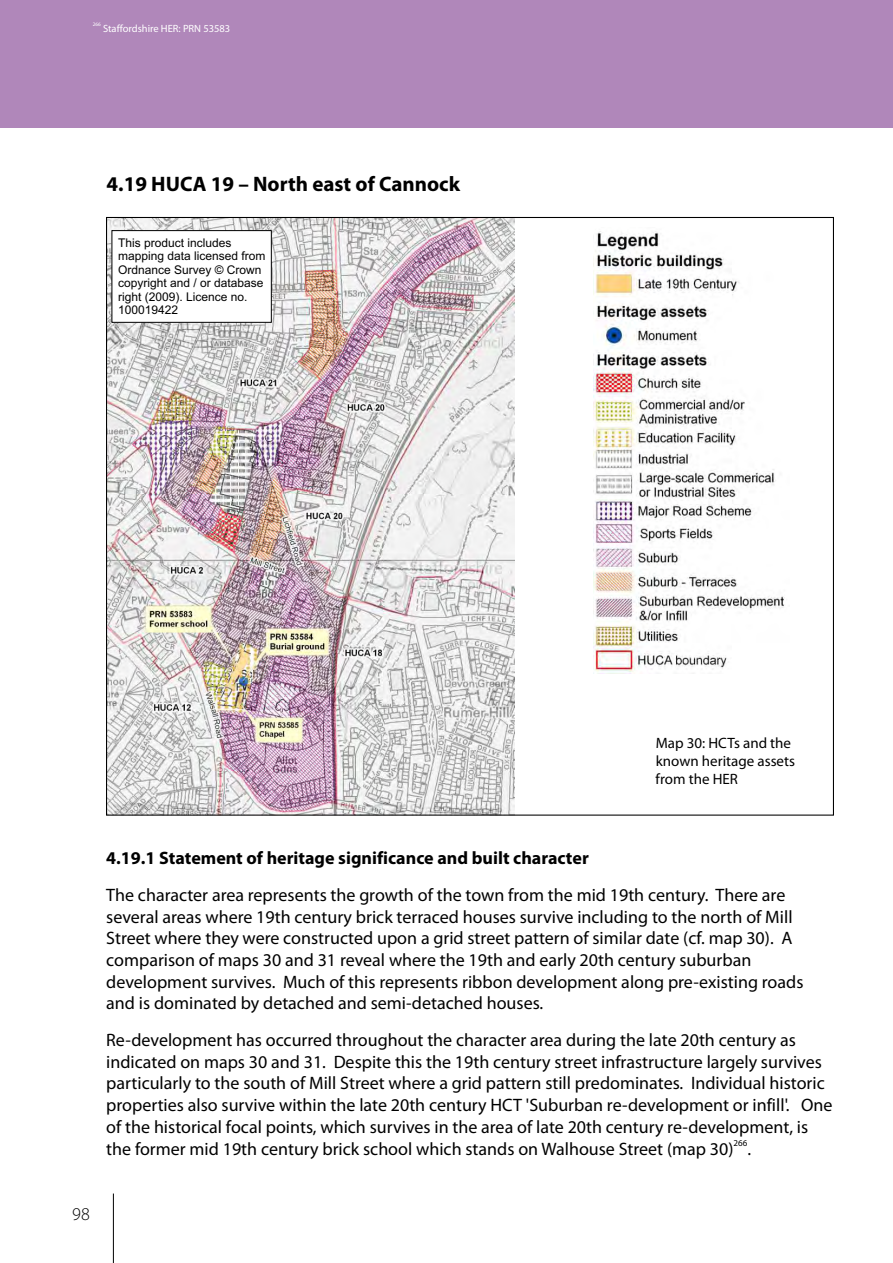
<style>
.page{position:relative;width:893px;height:1263px;background:#fff}
.page>*{position:absolute;margin:0;border:0;box-sizing:border-box;transform-origin:0 0}
.t1{font:700 21px "Myriad Pro";color:#000}
.t2{font:18px/21.6px "Myriad Pro";color:#000}
.t3{font:700 18px "Myriad Pro";color:#000}
.t4{font:300 18px "Myriad Pro";color:#000}
.t5{font:15px/18px "Myriad Pro";color:#000}
.t6{font:12px/13.4px "Arial";color:#000}
.t7{font:10.5px "Myriad Pro";color:#fff}
.t8{font:9px "Myriad Pro";color:#000}
.t9{font:5.25px "Myriad Pro";color:#fff}
</style>
<div class="page">
<img style="left:108px;top:219px;width:407px;height:595px">
<div style="left:0;top:0;width:893px;height:128px;background:#b087ba"></div>
<div style="left:111px;top:230px;width:161px;height:93px;background:#fff;border:1px solid #000"></div>
<img style="left:593px;top:231px;width:192px;height:443px">
<hr style="left:113px;top:1193px;width:1px;height:70px;background:#000">
<p class="t9" style="left:93px;top:22px;width:10px">266</p>
<p class="t7" style="left:103px;top:24px;width:129px">Staffordshire HER: PRN 53583</p>
<p class="t1" style="left:107px;top:175px;width:355px">4.19 HUCA 19 – North east of Cannock</p>
<p class="t6" style="left:118px;top:237px;width:149px">This product includes mapping data licensed from<br>Ordnance Survey © Crown copyright and / or database right (2009). Licence no.<br>100019422</p>
<p class="t5" style="left:656px;top:735px;width:141px">Map 30: HCTs and the known heritage assets from the HER</p>
<p class="t3" style="left:106px;top:851px;width:484px">4.19.1 Statement of heritage significance and built character</p>
<p class="t2" style="left:106px;top:886px;width:699px">The character area represents the growth of the town from the mid 19th century. There are several areas where 19th century brick terraced houses survive including to the north of Mill Street where they were constructed upon a grid street pattern of similar date (cf. map 30). A comparison of maps 30 and 31 reveal where the 19th and early 20th century suburban development survives. Much of this represents ribbon development along pre-existing roads and is dominated by detached and semi-detached houses.</p>
<p class="t2" style="left:106px;top:1031px;width:728px">Re-development has occurred throughout the character area during the late 20th century as indicated on maps 30 and 31. Despite this the 19th century street infrastructure largely survives particularly to the south of Mill Street where a grid pattern still predominates. Individual historic properties also survive within the late 20th century HCT 'Suburban re-development or infill'. One of the historical focal points, which survives in the area of late 20th century re-development, is</p>
<p class="t8" style="left:733px;top:1139px;width:15px">266</p>
<p class="t2" style="left:106px;top:1139px;width:646px">the former mid 19th century brick school which stands on Walhouse Street (map 30) .</p>
<p class="t4" style="left:72px;top:1207px;width:19px">98</p>
</div>
